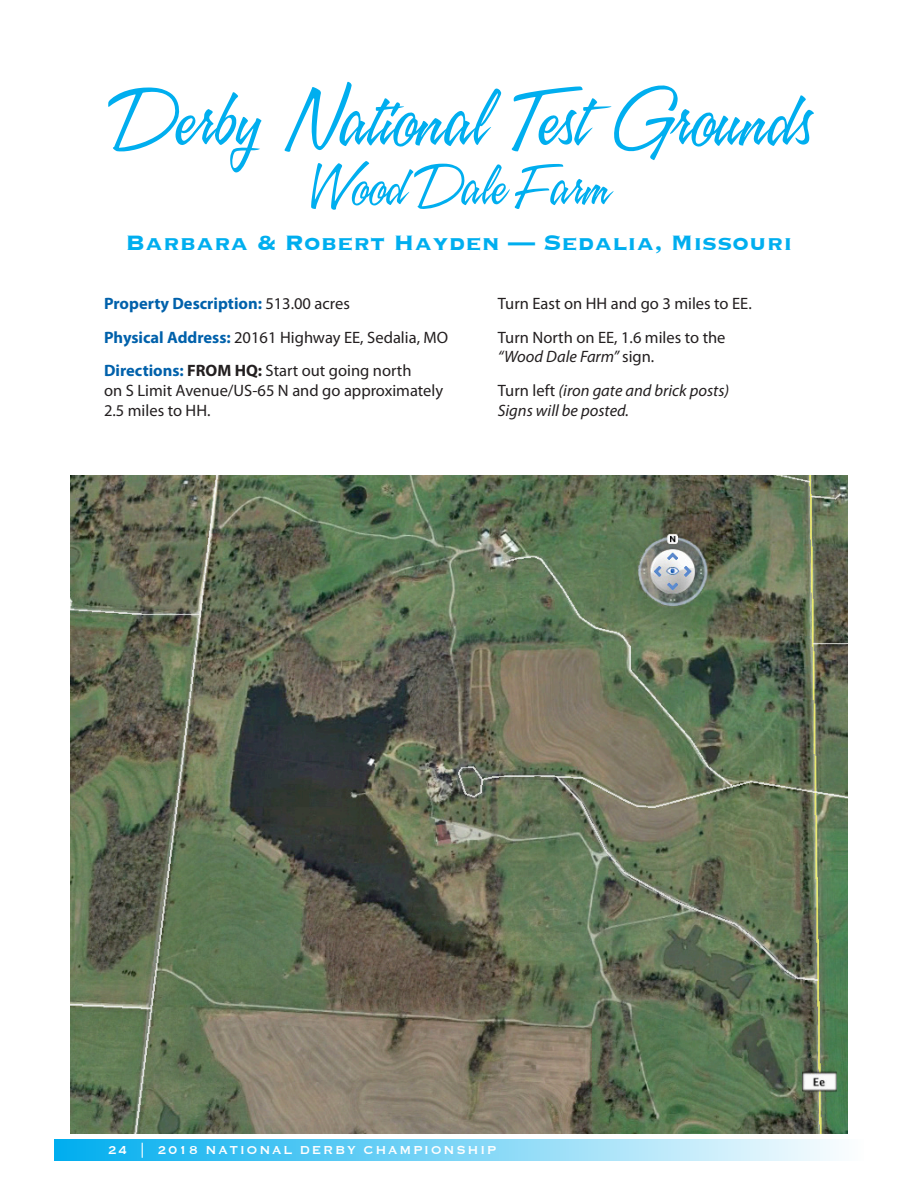
<style>
.page{position:relative;width:918px;height:1188px;background:#fff}
.page>*{position:absolute;margin:0;border:0;box-sizing:border-box;transform-origin:0 0}
.t1{font:72px "A&S Speedway";color:#00aeef}
.t2{font:51px "A&S Speedway";color:#00aeef}
.t3{font:700 27px "Copperplate";color:#00aeef}
.t4{font:16.5px/19.8px "Myriad Pro";color:#231f20}
.t5{font:italic 16.5px/19.8px "Myriad Pro";color:#231f20}
.t6{font:700 16.5px "Myriad Pro";color:#0161ab}
.t7{font:15px "Copperplate";letter-spacing:.12em;color:#fff;scale:.95 1}
.s1{font-weight:400;color:#231f20}
.s2{font-weight:700;color:#0161ab}
.s3{font-weight:700}
.s4{font-style:italic}
.s5{font-style:normal}
</style>
<div class="page">
<div style="left:54px;top:1139px;width:810px;height:22px;background:linear-gradient(to right,#00adef,#fdfefe)"></div>
<img style="left:71px;top:475px;width:776px;height:659px">
<p class="t1" style="left:108px;top:81px;width:703px">Derby National Test Grounds</p>
<p class="t2" style="left:310px;top:159px;width:300px">Wood Dale Farm</p>
<p class="t3" style="left:126px;top:225px;width:668px">Barbara &amp; Robert Hayden — Sedalia, Missouri</p>
<p class="t6" style="left:104px;top:293px;width:247px">Property Description: <span class="s1">513.00 acres</span></p>
<p class="t4" style="left:104px;top:327px;width:346px"><span class="s2">Physical Address:</span> 20161 Highway EE, Sedalia, MO</p>
<p class="t4" style="left:104px;top:360px;width:341px"><span class="s2">Directions:</span> <span class="s3">FROM HQ:</span> Start out going north<br>on S Limit Avenue/US-65 N and go approximately<br>2.5 miles to HH.</p>
<p class="t4" style="left:498px;top:294px;width:255px">Turn East on HH and go 3 miles to EE.</p>
<p class="t4" style="left:498px;top:327px;width:229px">Turn North on EE, 1.6 miles to the <span class="s4">“Wood Dale Farm”</span> sign.</p>
<p class="t5" style="left:498px;top:380px;width:233px"><span class="s5">Turn left</span> (iron gate and brick posts)<br>Signs will be posted.</p>
<p class="t7" style="left:108px;top:1141px;width:410px">24 | 2018 NATIONAL DERBY CHAMPIONSHIP</p>
</div>
